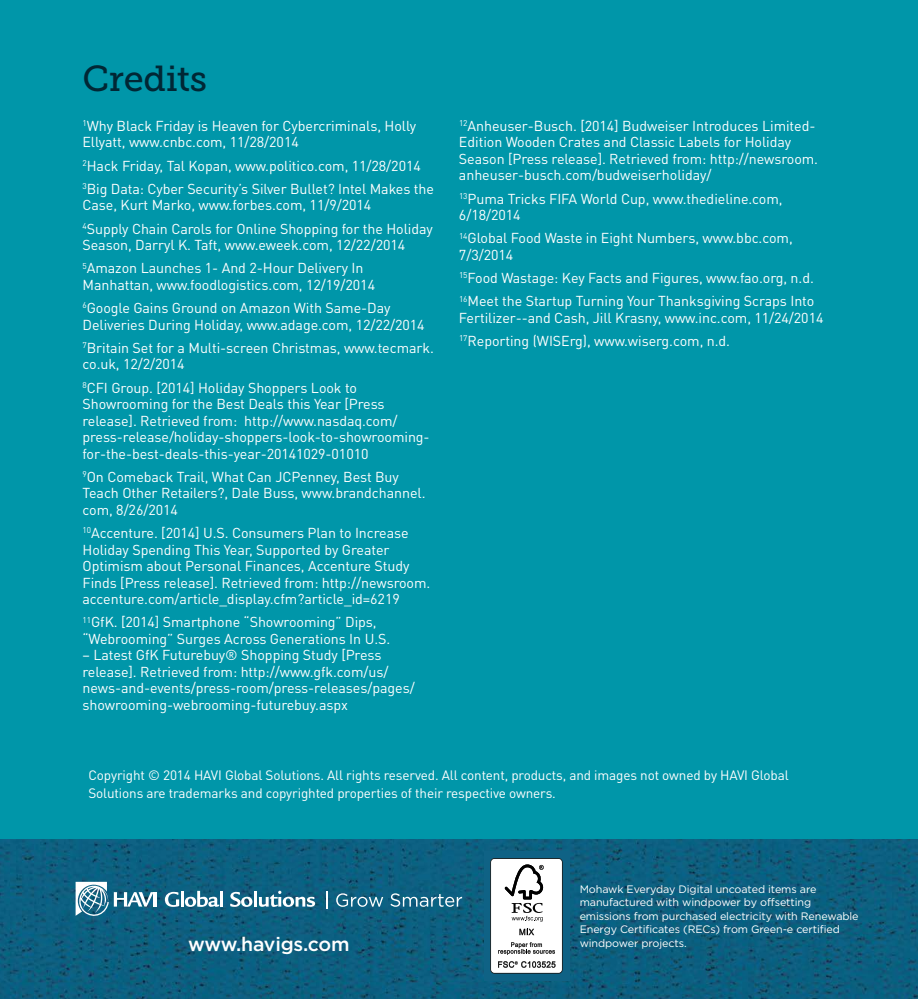
<style>
.page{position:relative;width:918px;height:999px;background:#fff}
.page>*{position:absolute;margin:0;border:0;box-sizing:border-box;transform-origin:0 0}
.t1{font:36px "Museo Slab 500";letter-spacing:-.01em;color:#012735}
.t2{font:500 19.5px "Gotham";letter-spacing:-.01em;color:#fff}
.t3{font:14.25px/16.5px "DINOT";letter-spacing:-.005em;color:#fff}
.t4{font:13.5px/18px "DINOT";letter-spacing:-.01em;color:#fff}
.t5{font:10.8px/13.5px "Gotham";letter-spacing:-.01em;color:#fff}
</style>
<div class="page">
<img style="left:0;top:839px;width:918px;height:160px">
<div style="left:484px;top:851px;width:85px;height:130px;background:#0f6285"></div>
<div style="left:0;top:0;width:918px;height:839px;background:#0096a9"></div>
<svg style="left:490px;top:858px;width:73px;height:116px;background:#d8d9da"></svg>
<svg style="left:75px;top:882px;width:79px;height:35px"></svg>
<hr style="left:154px;top:892px;width:3px;height:15px;background:#fff">
<svg style="left:165px;top:892px;width:14px;height:15px"></svg>
<hr style="left:181px;top:891px;width:3px;height:16px;background:#fff">
<svg style="left:185px;top:891px;width:34px;height:16px"></svg>
<hr style="left:220px;top:891px;width:3px;height:16px;background:#fff">
<svg style="left:230px;top:892px;width:22px;height:15px"></svg>
<hr style="left:254px;top:891px;width:3px;height:16px;background:#fff">
<svg style="left:259px;top:891px;width:56px;height:16px"></svg>
<svg style="left:326px;top:892px;width:1px;height:17px"></svg>
<svg style="left:336px;top:893px;width:47px;height:14px"></svg>
<svg style="left:390px;top:893px;width:72px;height:14px"></svg>
<h1 class="t1" style="left:82px;top:58px;width:126px">Credits</h1>
<p class="t3" style="left:82px;top:117px;width:335px"><sup>1</sup>Why Black Friday is Heaven for Cybercriminals, Holly<br>Ellyatt, www.cnbc.com, 11/28/2014</p>
<p class="t3" style="left:82px;top:153px;width:353px;line-height:23.2px"><sup>2</sup>Hack Friday, Tal Kopan, www.politico.com, 11/28/2014<br><sup>3</sup>Big Data: Cyber Security’s Silver Bullet? Intel Makes the</p>
<p class="t3" style="left:82px;top:193px;width:352px;line-height:23.2px">Case, Kurt Marko, www.forbes.com, 11/9/2014<br><sup>4</sup>Supply Chain Carols for Online Shopping for the Holiday</p>
<p class="t3" style="left:82px;top:233px;width:324px;line-height:23.2px">Season, Darryl K. Taft, www.eweek.com, 12/22/2014<br><sup>5</sup>Amazon Launches 1- And 2-Hour Delivery In</p>
<p class="t3" style="left:82px;top:272px;width:310px;line-height:23.2px">Manhattan, www.foodlogistics.com, 12/19/2014<br><sup>6</sup>Google Gains Ground on Amazon With Same-Day</p>
<p class="t3" style="left:82px;top:312px;width:353px;line-height:23.2px">Deliveries During Holiday, www.adage.com, 12/22/2014<br><sup>7</sup>Britain Set for a Multi-screen Christmas, www.tecmark.</p>
<p class="t3" style="left:82px;top:352px;width:276px;line-height:23.2px">co.uk, 12/2/2014<br><sup>8</sup>CFI Group. [2014] Holiday Shoppers Look to</p>
<p class="t3" style="left:83px;top:395px;width:349px">Showrooming for the Best Deals this Year [Press release]. Retrieved from: http://www.nasdaq.com/ press-release/holiday-shoppers-look-to-showrooming&shy;for-the-best-deals-this-year-20141029-01010</p>
<p class="t3" style="left:82px;top:468px;width:345px"><sup>9</sup>On Comeback Trail, What Can JCPenney, Best Buy<br>Teach Other Retailers?, Dale Buss, www.brandchannel. com, 8/26/2014</p>
<p class="t3" style="left:82px;top:524px;width:349px"><sup>10</sup>Accenture. [2014] U.S. Consumers Plan to Increase Holiday Spending This Year, Supported by Greater Optimism about Personal Finances, Accenture Study Finds [Press release]. Retrieved from: http://newsroom. accenture.com/article_display.cfm?article_id=6219</p>
<p class="t3" style="left:82px;top:613px;width:309px"><sup>11</sup>GfK. [2014] Smartphone “Showrooming” Dips, “Webrooming” Surges Across Generations In U.S.</p>
<p class="t3" style="left:82px;top:646px;width:334px">– Latest GfK Futurebuy® Shopping Study [Press release]. Retrieved from: http://www.gfk.com/us/ news-and-events/press-room/press-releases/pages/ showrooming-webrooming-futurebuy.aspx</p>
<p class="t3" style="left:459px;top:117px;width:361px"><sup>12</sup>Anheuser-Busch. [2014] Budweiser Introduces Limited-Edition Wooden Crates and Classic Labels for Holiday Season [Press release]. Retrieved from: http://newsroom. anheuser-busch.com/budweiserholiday/</p>
<p class="t3" style="left:459px;top:190px;width:325px"><sup>13</sup>Puma Tricks FIFA World Cup, www.thedieline.com,<br>6/18/2014</p>
<p class="t3" style="left:459px;top:229px;width:335px"><sup>14</sup>Global Food Waste in Eight Numbers, www.bbc.com,<br>7/3/2014</p>
<p class="t3" style="left:459px;top:266px;width:357px;line-height:23.2px"><sup>15</sup>Food Wastage: Key Facts and Figures, www.fao.org, n.d.<br><sup>16</sup>Meet the Startup Turning Your Thanksgiving Scraps Into</p>
<p class="t3" style="left:459px;top:305px;width:366px;line-height:23.2px">Fertilizer--and Cash, Jill Krasny, www.inc.com, 11/24/2014<br><sup>17</sup>Reporting (WISErg), www.wiserg.com, n.d.</p>
<p class="t4" style="left:88px;top:766px;width:702px">Copyright © 2014 HAVI Global Solutions. All rights reserved. All content, products, and images not owned by HAVI Global<br>Solutions are trademarks and copyrighted properties of their respective owners.</p>
<h2 class="t2" style="left:188px;top:933px;width:163px">www.havigs.com</h2>
<p class="t5" style="left:580px;top:882px;width:281px">Mohawk Everyday Digital uncoated items are manufactured with windpower by offsetting emissions from purchased electricity with Renewable Energy Certificates (RECs) from Green-e certified windpower projects.</p>
</div>
